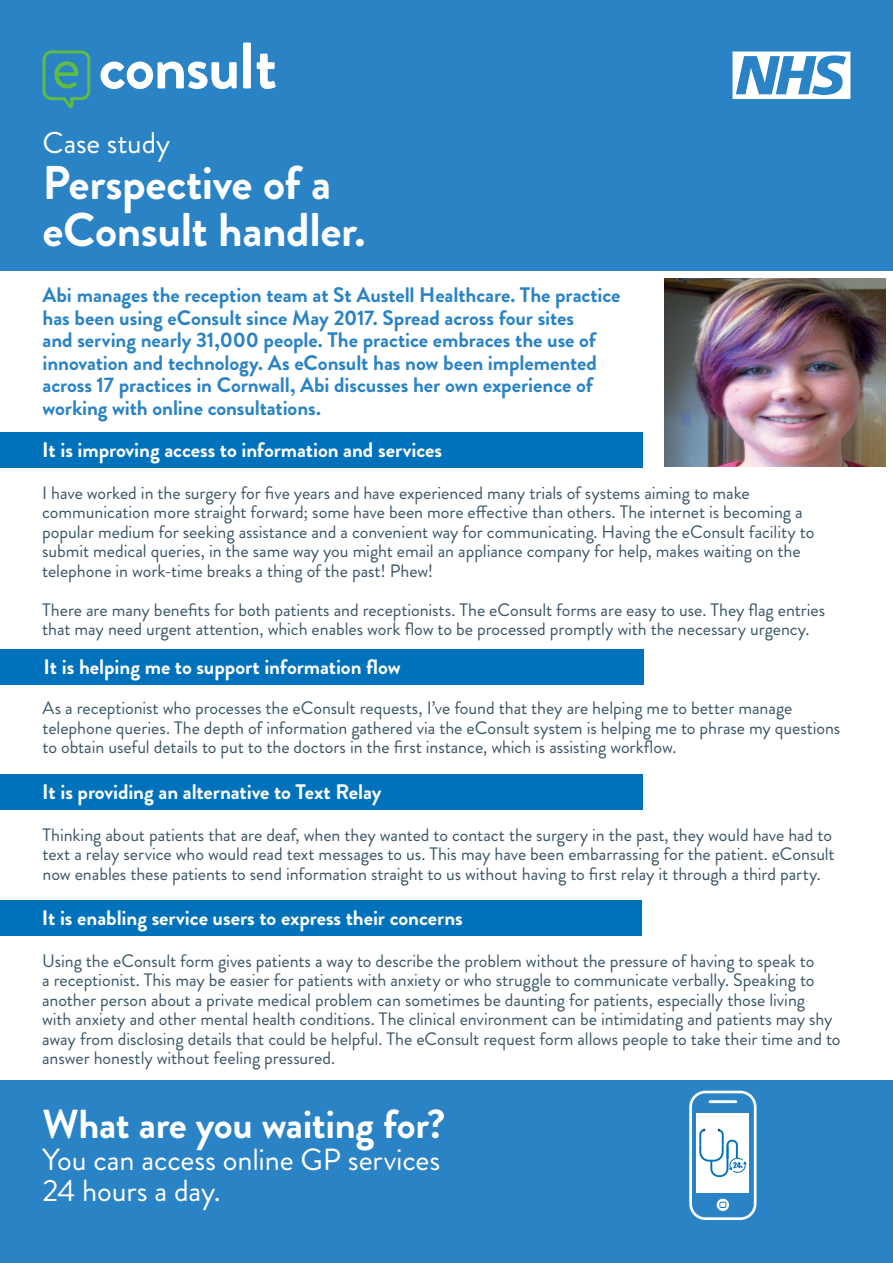
<style>
.page{position:relative;width:893px;height:1263px;background:#fff}
.page>*{position:absolute;margin:0;border:0;box-sizing:border-box;transform-origin:0 0}
.t1{font:700 47.25px/46.5px "Brandon Grotesque";letter-spacing:-.01em;color:#fff}
.t2{font:700 40.5px "Brandon Grotesque";letter-spacing:-.01em;color:#fff}
.t3{font:30.6px/31.5px "Brandon Grotesque";letter-spacing:-.005em;color:#fff}
.t4{font:30px "Brandon Grotesque";letter-spacing:-.005em;color:#fff}
.t5{font:700 21px/22.5px "Brandon Grotesque";letter-spacing:-.005em;color:#2a83c5}
.t6{font:700 21px "Brandon Grotesque";letter-spacing:-.005em;color:#fff}
.t7{font:18px/19.5px "Brandon Grotesque";letter-spacing:-.005em;color:#3b5566}
</style>
<div class="page">
<div style="left:0;top:432px;width:642px;height:36px;background:#0072bc"></div>
<div style="left:0;top:0;width:893px;height:270px;background:#2a83c5"></div>
<svg style="left:732px;top:52px;width:118px;height:47px"></svg>
<svg style="left:42px;top:50px;width:49px;height:58px"></svg>
<svg style="left:100px;top:62px;width:137px;height:27px"></svg>
<div style="left:243px;top:43px;width:8px;height:45px;background:#fff"></div>
<svg style="left:257px;top:54px;width:19px;height:35px"></svg>
<div style="left:0;top:1080px;width:893px;height:183px;background:#2a83c5"></div>
<svg style="left:689px;top:1091px;width:67px;height:129px"></svg>
<img style="left:664px;top:278px;width:221px;height:188px">
<div style="left:0;top:649px;width:643px;height:35px;background:#0072bc"></div>
<div style="left:0;top:774px;width:642px;height:36px;background:#0072bc"></div>
<div style="left:0;top:900px;width:642px;height:36px;background:#0072bc"></div>
<h3 class="t4" style="left:43px;top:122px;width:129px">Case study</h3>
<h1 class="t1" style="left:43px;top:161px;width:325px">Perspective of a eConsult handler.</h1>
<p class="t5" style="left:43px;top:284px;width:580px">Abi manages the reception team at St Austell Healthcare. The practice has been using eConsult since May 2017. Spread across four sites<br>and serving nearly 31,000 people. The practice embraces the use of innovation and technology. As eConsult has now been implemented across 17 practices in Cornwall, Abi discusses her own experience of working with online consultations.</p>
<p class="t6" style="left:42px;top:435px;width:401px">It is improving access to information and services</p>
<p class="t7" style="left:42px;top:483px;width:774px">I have worked in the surgery for five years and have experienced many trials of systems aiming to make communication more straight forward; some have been more effective than others. The internet is becoming a popular medium for seeking assistance and a convenient way for communicating. Having the eConsult facility to submit medical queries, in the same way you might email an appliance company for help, makes waiting on the telephone in work-time breaks a thing of the past! Phew!</p>
<p class="t7" style="left:42px;top:600px;width:784px">There are many benefits for both patients and receptionists. The eConsult forms are easy to use. They flag entries that may need urgent attention, which enables work flow to be processed promptly with the necessary urgency.</p>
<p class="t6" style="left:44px;top:652px;width:359px">It is helping me to support information flow</p>
<p class="t7" style="left:43px;top:699px;width:799px">As a receptionist who processes the eConsult requests, I’ve found that they are helping me to better manage telephone queries. The depth of information gathered via the eConsult system is helping me to phrase my questions to obtain useful details to put to the doctors in the first instance, which is assisting workflow.</p>
<p class="t6" style="left:42px;top:777px;width:341px">It is providing an alternative to Text Relay</p>
<p class="t7" style="left:43px;top:825px;width:794px">Thinking about patients that are deaf, when they wanted to contact the surgery in the past, they would have had to text a relay service who would read text messages to us. This may have been embarrassing for the patient. eConsult now enables these patients to send information straight to us without having to first relay it through a third party.</p>
<p class="t6" style="left:42px;top:903px;width:422px">It is enabling service users to express their concerns</p>
<p class="t7" style="left:42px;top:951px;width:800px">Using the eConsult form gives patients a way to describe the problem without the pressure of having to speak to<br>a receptionist. This may be easier for patients with anxiety or who struggle to communicate verbally. Speaking to another person about a private medical problem can sometimes be daunting for patients, especially those living<br>with anxiety and other mental health conditions. The clinical environment can be intimidating and patients may shy away from disclosing details that could be helpful. The eConsult request form allows people to take their time and to answer honestly without feeling pressured.</p>
<h2 class="t2" style="left:43px;top:1096px;width:404px">What are you waiting for?</h2>
<h3 class="t3" style="left:43px;top:1144px;width:399px">You can access online GP services<br>24 hours a day.</h3>
</div>
